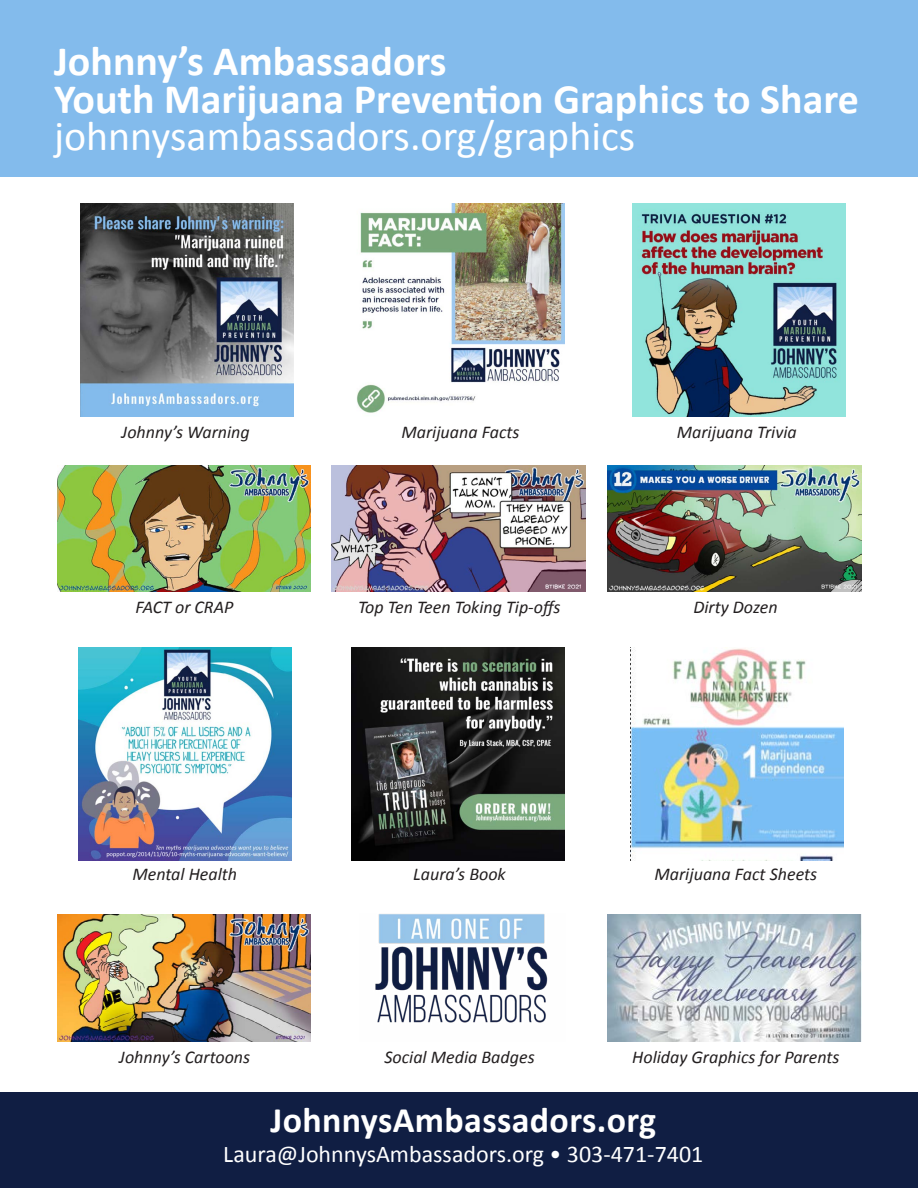
<style>
.page{position:relative;width:918px;height:1188px;background:#fff}
.page>*{position:absolute;margin:0;border:0;box-sizing:border-box;transform-origin:0 0}
.t1{font:700 42px/37.5px "Calibri";color:#fff}
.t2{font:42px "Calibri";color:#fff}
.t3{font:700 36px "Calibri";letter-spacing:.01em;color:#fff}
.t4{font:24px "Calibri";color:#fff}
.t5{font:italic 18px "Calibri";color:#231f20}
</style>
<div class="page">
<div style="left:0;top:1092px;width:918px;height:96px;background:#101e43"></div>
<div style="left:0;top:0;width:918px;height:177px;background:#83bbec"></div>
<img style="left:80px;top:204px;width:213px;height:213px">
<img style="left:357px;top:204px;width:208px;height:209px">
<img style="left:633px;top:204px;width:212px;height:213px">
<img style="left:58px;top:465px;width:253px;height:127px">
<img style="left:332px;top:465px;width:253px;height:127px">
<img style="left:608px;top:465px;width:253px;height:127px">
<img style="left:58px;top:915px;width:253px;height:127px">
<img style="left:375px;top:914px;width:173px;height:109px">
<img style="left:608px;top:915px;width:253px;height:127px">
<img style="left:78px;top:647px;width:213px;height:213px">
<img style="left:351px;top:647px;width:213px;height:213px">
<img style="left:630px;top:647px;width:213px;height:213px">
<h1 class="t1" style="left:54px;top:40px;width:806px">Johnny’s Ambassadors<br>Youth Marijuana Prevention Graphics to Share</h1>
<h1 class="t2" style="left:54px;top:110px;width:583px">johnnysambassadors.org/graphics</h1>
<p class="t5" style="left:122px;top:421px;width:130px">Johnny’s Warning</p>
<p class="t5" style="left:401px;top:421px;width:120px">Marijuana Facts</p>
<p class="t5" style="left:677px;top:421px;width:121px">Marijuana Trivia</p>
<p class="t5" style="left:135px;top:596px;width:100px">FACT or CRAP</p>
<p class="t5" style="left:358px;top:596px;width:204px">Top Ten Teen Toking Tip-offs</p>
<p class="t5" style="left:693px;top:596px;width:86px">Dirty Dozen</p>
<p class="t5" style="left:132px;top:863px;width:106px">Mental Health</p>
<p class="t5" style="left:413px;top:863px;width:94px">Laura’s Book</p>
<p class="t5" style="left:655px;top:863px;width:164px">Marijuana Fact Sheets</p>
<p class="t5" style="left:119px;top:1046px;width:132px">Johnny’s Cartoons</p>
<p class="t5" style="left:384px;top:1046px;width:152px">Social Media Badges</p>
<p class="t5" style="left:632px;top:1046px;width:209px">Holiday Graphics for Parents</p>
<h2 class="t3" style="left:270px;top:1098px;width:387px">JohnnysAmbassadors.org</h2>
<h3 class="t4" style="left:223px;top:1140px;width:482px">Laura@JohnnysAmbassadors.org • 303-471-7401</h3>
</div>
